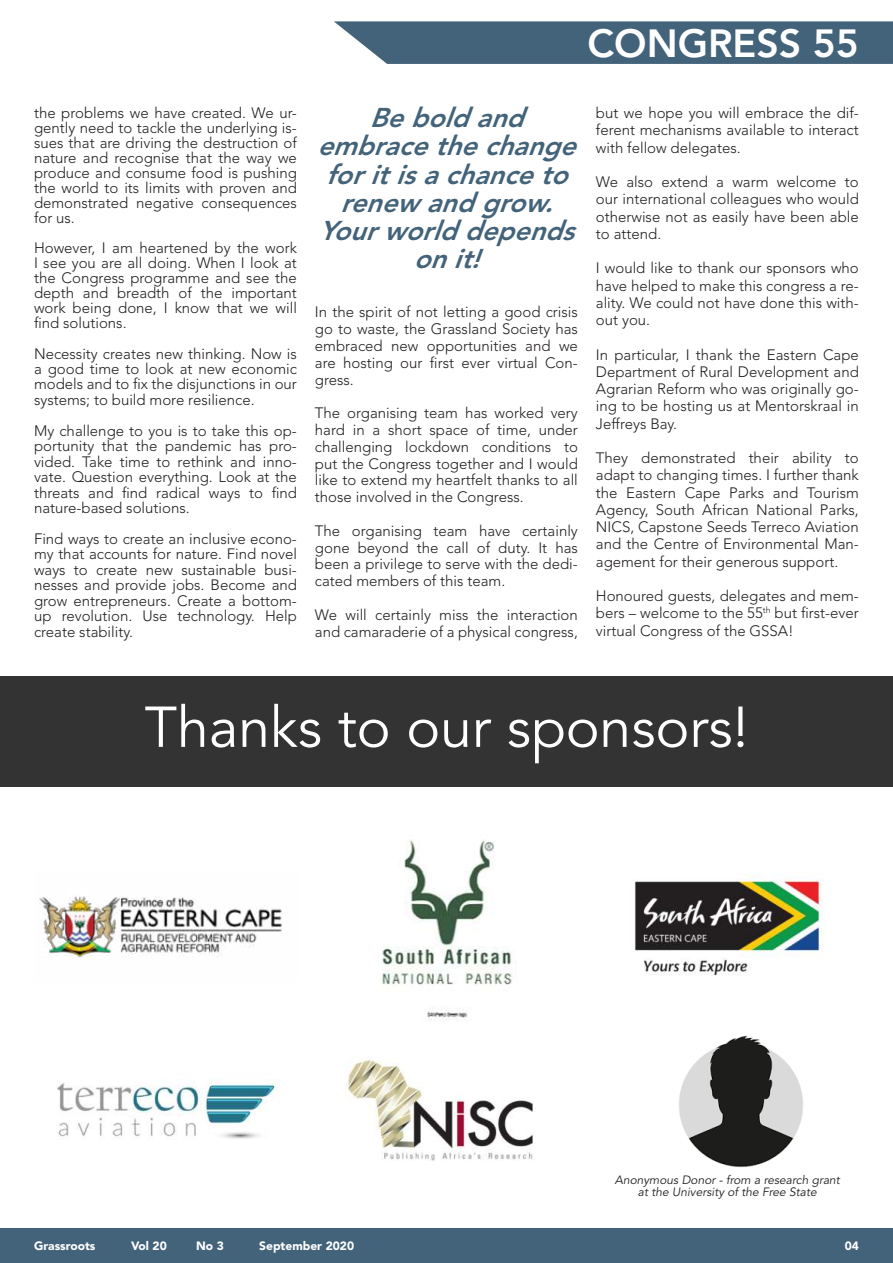
<style>
.page{position:relative;width:893px;height:1263px;background:#fff}
.page>*{position:absolute;margin:0;border:0;box-sizing:border-box;transform-origin:0 0}
.t1{font:57px "Avenir LT Std";color:#fff}
.t2{font:800 39px "Avenir LT Std";color:#fff}
.t3{font:italic 800 27px/28.2px "Avenir LT Std";color:#43637b;text-align:center}
.t4{font:300 15px/17.2px "Avenir LT Std";color:#221f1f;text-align:justify}
.t5{font:italic 12px/12px "Avenir LT Std";color:#221f1f;text-align:center}
.t6{font:900 12px "Avenir LT Std";color:#fff}
</style>
<div class="page">
<div style="left:0;top:1229px;width:893px;height:34px;background:#43637b"></div>
<svg style="left:334px;top:21px;width:559px;height:43px;background:#4d6b82"></svg>
<img style="left:39px;top:896px;width:244px;height:62px">
<img style="left:382px;top:840px;width:130px;height:181px">
<img style="left:634px;top:873px;width:190px;height:103px">
<img style="left:57px;top:1080px;width:223px;height:59px">
<img style="left:347px;top:1059px;width:187px;height:102px">
<img style="left:679px;top:1035px;width:124px;height:133px">
<div style="left:0;top:676px;width:893px;height:111px;background:#333"></div>
<h2 class="t2" style="left:587px;top:27px;width:273px">CONGRESS 55</h2>
<p class="t4" style="left:34px;top:106px;width:264px;line-height:15px">the problems we have created. We ur&shy;gently need to tackle the underlying is&shy;sues that are driving the destruction of nature and recognise that the way we produce and consume food is pushing the world to its limits with proven and demonstrated negative consequences for us.</p>
<p class="t4" style="left:34px;top:241px;width:264px;line-height:15px">However, I am heartened by the work I see you are all doing. When I look at the Congress programme and see the depth and breadth of the important work being done, I know that we will find solutions.</p>
<p class="t4" style="left:34px;top:347px;width:264px;line-height:15.5px">Necessity creates new thinking. Now is a good time to look at new economic models and to fix the disjunctions in our systems; to build more resilience.</p>
<p class="t4" style="left:34px;top:424px;width:264px;line-height:15.5px">My challenge to you is to take this op&shy;portunity that the pandemic has pro&shy;vided. Take time to rethink and inno&shy;vate. Question everything. Look at the threats and find radical ways to find nature-based solutions.</p>
<p class="t4" style="left:34px;top:532px;width:264px;line-height:15.5px">Find ways to create an inclusive econo&shy;my that accounts for nature. Find novel ways to create new sustainable busi&shy;nesses and provide jobs. Become and grow entrepreneurs. Create a bottom&shy;up revolution. Use technology. Help create stability.</p>
<h3 class="t3" style="left:317px;top:106px;width:269px">Beboldand embracethechange foritisachanceto renew andgrow.<br>Yourworlddepends onit!</h3>
<p class="t4" style="left:315px;top:305px;width:264px;line-height:16.8px">In the spirit of not letting a good crisis go to waste, the Grassland Society has embraced new opportunities and we are hosting our first ever virtual Con&shy;gress.</p>
<p class="t4" style="left:315px;top:406px;width:264px;line-height:16.8px">The organising team has worked very hard in a short space of time, under challenging lockdown conditions to put the Congress together and I would like to extend my heartfelt thanks to all those involved in the Congress.</p>
<p class="t4" style="left:315px;top:523px;width:264px;line-height:16.8px">The organising team have certainly gone beyond the call of duty. It has been a privilege to serve with the dedi&shy;cated members of this team.</p>
<p class="t4" style="left:315px;top:607px;width:264px;line-height:16.8px">We will certainly miss the interaction and camaraderie of a physical congress,</p>
<p class="t4" style="left:596px;top:105px;width:264px">but we hope you will embrace the dif&shy;ferent mechanisms available to interact with fellow delegates.</p>
<p class="t4" style="left:596px;top:174px;width:264px">We also extend a warm welcome to our international colleagues who would otherwise not as easily have been able to attend.</p>
<p class="t4" style="left:596px;top:261px;width:264px">I would like to thank our sponsors who have helped to make this congress a re&shy;ality. We could not have done this with&shy;out you.</p>
<p class="t4" style="left:596px;top:347px;width:264px">In particular, I thank the Eastern Cape Department of Rural Development and Agrarian Reform who was originally go&shy;ing to be hosting us at Mentorskraal in Jeffreys Bay.</p>
<p class="t4" style="left:596px;top:450px;width:264px">They demonstrated their ability to adapt to changing times. I further thank the Eastern Cape Parks and Tourism Agency, South African National Parks, NICS, Capstone Seeds Terreco Aviation and the Centre of Environmental Man&shy;agement for their generous support.</p>
<p class="t4" style="left:596px;top:588px;width:264px">Honoured guests, delegates and mem&shy;bers – welcome to the 55<sup>th</sup> but first-ever virtual Congress of the GSSA!</p>
<h1 class="t1" style="left:144px;top:703px;width:605px">Thanks to our sponsors!</h1>
<p class="t6" style="left:34px;top:1241px;width:63px">Grassroots</p>
<p class="t6" style="left:131px;top:1241px;width:37px">Vol 20</p>
<p class="t6" style="left:196px;top:1241px;width:29px">No 3</p>
<p class="t6" style="left:259px;top:1241px;width:96px">September 2020</p>
<p class="t5" style="left:615px;top:1175px;width:227px">Anonymous Donor - from a research grant at the University of the Free State</p>
<p class="t6" style="left:845px;top:1240px;width:16px">04</p>
</div>
